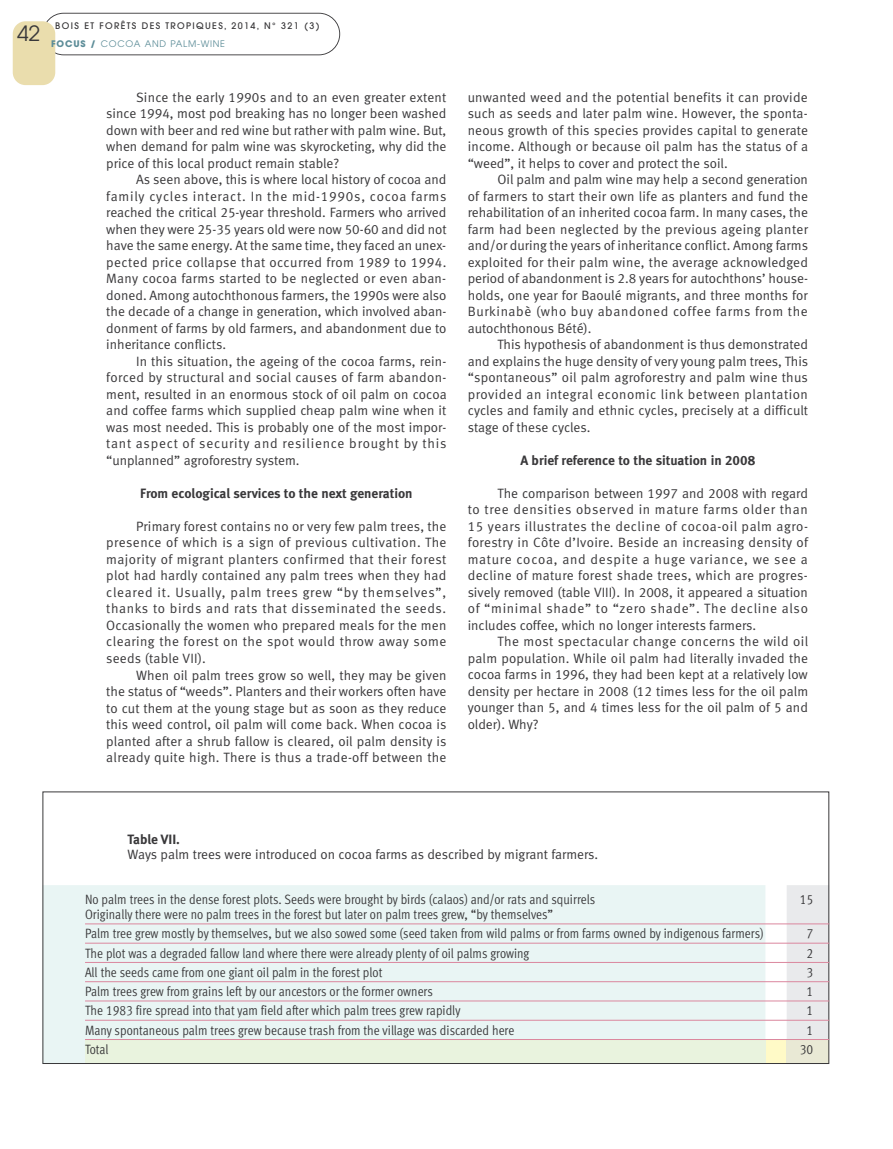
<style>
.page{position:relative;width:893px;height:1149px;background:#fff}
.page>*{position:absolute;margin:0;border:0;box-sizing:border-box;transform-origin:0 0}
.t1{font:21px "Avant Garde";color:#39383a}
.t2{font:13.5px/16.5px "Meta Normal LF";color:#39383a;text-align:justify}
.t3{font:13.5px/19.2px "Meta Cond Normal LF";color:#39383a}
.t4{font:13.5px "Meta Bold LF";color:#39383a}
.t5{font:500 9px/18px "Avant Garde";letter-spacing:.15em;color:#39383a}
.s1{font-weight:700;color:#5d8d98}
.s2{font-weight:400;color:#5d8d98}
</style>
<div class="page">
<svg style="left:46px;top:13px;width:294px;height:42px"></svg>
<div style="left:13px;top:21px;width:42px;height:64px;background:#eaddad;border-radius:13px"></div>
<div style="left:765px;top:1039px;width:22px;height:24px;background:#fffac7"></div>
<div style="left:787px;top:885px;width:40px;height:153px;background:#e9eaec"></div>
<div style="left:787px;top:1039px;width:42px;height:24px;background:#e9e9d5"></div>
<div style="left:45px;top:885px;width:720px;height:176px;background:#e9f5f4"></div>
<div style="left:85px;top:1039px;width:680px;height:24px;background:#e9f3de"></div>
<hr style="left:85px;top:923px;width:744px;height:1px;background:#db879e">
<hr style="left:85px;top:942px;width:744px;height:1px;background:#db879e">
<hr style="left:85px;top:961px;width:744px;height:1px;background:#db879e">
<hr style="left:85px;top:981px;width:744px;height:1px;background:#db879e">
<hr style="left:85px;top:1000px;width:744px;height:1px;background:#db879e">
<hr style="left:85px;top:1019px;width:744px;height:1px;background:#db879e">
<hr style="left:85px;top:1038px;width:744px;height:1px;background:#db879e">
<h1 class="t1" style="left:17px;top:26px;width:25px">42</h1>
<p class="t5" style="left:51px;top:18px;width:270px;text-indent:4px">BOIS ET FORÊTS DES TROPIQUES, 2014, N° 321 (3)<br><span class="s1">FOCUS /</span> <span class="s2">COCOA AND PALM-WINE</span></p>
<p class="t2" style="left:106px;top:90px;width:342px;text-indent:30px">Since the early 1990s and to an even greater extent since 1994, most pod breaking has no longer been washed down with beer and red wine but rather with palm wine. But, when demand for palm wine was skyrocketing, why did the price of this local product remain stable?</p>
<p class="t2" style="left:106px;top:172px;width:342px;text-indent:30px">As seen above, this is where local history of cocoa and family cycles interact. In the mid-1990s, cocoa farms reached the critical 25-year threshold. Farmers who arrived when they were 25-35 years old were now 50-60 and did not have the same energy. At the same time, they faced an unex&shy;pected price collapse that occurred from 1989 to 1994.<br>Many cocoa farms started to be neglected or even aban&shy;doned. Among autochthonous farmers, the 1990s were also the decade of a change in generation, which involved aban&shy;donment of farms by old farmers, and abandonment due to inheritance conflicts.</p>
<p class="t2" style="left:106px;top:354px;width:342px;text-indent:30px">In this situation, the ageing of the cocoa farms, rein&shy;forced by structural and social causes of farm abandon&shy;ment, resulted in an enormous stock of oil palm on cocoa and coffee farms which supplied cheap palm wine when it was most needed. This is probably one of the most impor&shy;tant aspect of security and resilience brought by this “unplanned” agroforestry system.</p>
<p class="t4" style="left:140px;top:488px;width:274px">From ecological services to the next generation</p>
<p class="t2" style="left:106px;top:519px;width:342px;text-indent:30px">Primary forest contains no or very few palm trees, the presence of which is a sign of previous cultivation. The majority of migrant planters confirmed that their forest plot had hardly contained any palm trees when they had cleared it. Usually, palm trees grew “by themselves”, thanks to birds and rats that disseminated the seeds.<br>Occasionally the women who prepared meals for the men clearing the forest on the spot would throw away some seeds (table VII).</p>
<p class="t2" style="left:106px;top:667px;width:342px;text-indent:30px">When oil palm trees grow so well, they may be given the status of “weeds”. Planters and their workers often have to cut them at the young stage but as soon as they reduce this weed control, oil palm will come back. When cocoa is planted after a shrub fallow is cleared, oil palm density is already quite high. There is thus a trade-off between the</p>
<p class="t2" style="left:468px;top:90px;width:342px">unwanted weed and the potential benefits it can provide such as seeds and later palm wine. However, the sponta&shy;neous growth of this species provides capital to generate income. Although or because oil palm has the status of a “weed”, it helps to cover and protect the soil.</p>
<p class="t2" style="left:468px;top:172px;width:342px;text-indent:30px">Oil palm and palm wine may help a second generation of farmers to start their own life as planters and fund the rehabilitation of an inherited cocoa farm. In many cases, the farm had been neglected by the previous ageing planter and/or during the years of inheritance conflict. Among farms exploited for their palm wine, the average acknowledged period of abandonment is 2.8 years for autochthons’ house&shy;holds, one year for Baoulé migrants, and three months for Burkinabè (who buy abandoned coffee farms from the autochthonous Bété).</p>
<p class="t2" style="left:468px;top:337px;width:342px;text-indent:30px">This hypothesis of abandonment is thus demonstrated and explains the huge density of very young palm trees, This “spontaneous” oil palm agroforestry and palm wine thus provided an integral economic link between plantation cycles and family and ethnic cycles, precisely at a difficult stage of these cycles.</p>
<p class="t4" style="left:520px;top:455px;width:236px">A brief reference to the situation in 2008</p>
<p class="t2" style="left:468px;top:486px;width:342px;text-indent:30px">The comparison between 1997 and 2008 with regard to tree densities observed in mature farms older than 15 years illustrates the decline of cocoa-oil palm agro&shy;forestry in Côte d’Ivoire. Beside an increasing density of mature cocoa, and despite a huge variance, we see a decline of mature forest shade trees, which are progres&shy;sively removed (table VIII). In 2008, it appeared a situation of “minimal shade” to “zero shade”. The decline also includes coffee, which no longer interests farmers.</p>
<p class="t2" style="left:468px;top:634px;width:342px;text-indent:30px">The most spectacular change concerns the wild oil palm population. While oil palm had literally invaded the cocoa farms in 1996, they had been kept at a relatively low density per hectare in 2008 (12 times less for the oil palm younger than 5, and 4 times less for the oil palm of 5 and older). Why?</p>
<p class="t4" style="left:128px;top:834px;width:54px">Table VII.</p>
<p class="t2" style="left:128px;top:847px;width:472px">Ways palm trees were introduced on cocoa farms as described by migrant farmers.</p>
<p class="t3" style="left:85px;top:890px;width:512px">No palm trees in the dense forest plots. Seeds were brought by birds (calaos) and/or rats and squirrels</p>
<p class="t3" style="left:800px;top:890px;width:15px">15</p>
<p class="t3" style="left:85px;top:905px;width:680px">Originally there were no palm trees in the forest but later on palm trees grew, “by themselves”<br>Palm tree grew mostly by themselves, but we also sowed some (seed taken from wild palms or from farms owned by indigenous farmers)</p>
<p class="t3" style="left:807px;top:924px;width:8px">7</p>
<p class="t3" style="left:85px;top:944px;width:446px">The plot was a degraded fallow land where there were already plenty of oil palms growing</p>
<p class="t3" style="left:807px;top:944px;width:8px">2</p>
<p class="t3" style="left:85px;top:963px;width:299px">All the seeds came from one giant oil palm in the forest plot</p>
<p class="t3" style="left:807px;top:963px;width:8px">3</p>
<p class="t3" style="left:85px;top:982px;width:349px">Palm trees grew from grains left by our ancestors or the former owners</p>
<p class="t3" style="left:807px;top:982px;width:8px">1</p>
<p class="t3" style="left:85px;top:1001px;width:377px">The 1983 fire spread into that yam field after which palm trees grew rapidly</p>
<p class="t3" style="left:807px;top:1001px;width:8px">1</p>
<p class="t3" style="left:85px;top:1021px;width:431px">Many spontaneous palm trees grew because trash from the village was discarded here</p>
<p class="t3" style="left:807px;top:1021px;width:8px">1</p>
<p class="t3" style="left:85px;top:1040px;width:25px">Total</p>
<p class="t3" style="left:800px;top:1040px;width:15px">30</p>
</div>
